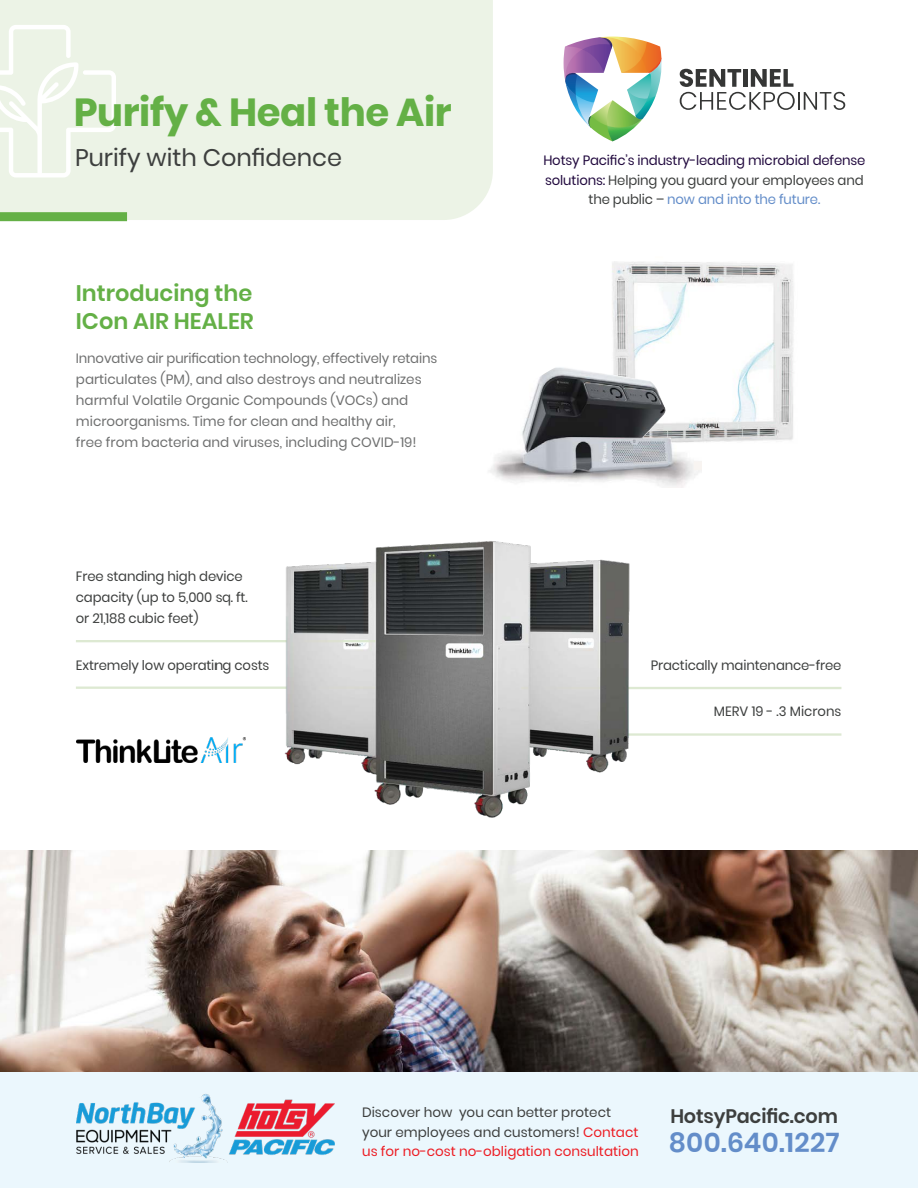
<style>
.page{position:relative;width:918px;height:1188px;background:#fff}
.page>*{position:absolute;margin:0;border:0;box-sizing:border-box;transform-origin:0 0}
.t1{font:700 39px "Poppins";letter-spacing:-.01em;color:#64b046}
.t2{font:24px "Poppins";color:#3d3f3e}
.t3{font:600 22.5px/28.5px "Poppins";color:#64b046}
.t4{font:600 19.5px "Poppins";letter-spacing:-.01em;color:#3d3f3e}
.t5{font:13.5px/19.5px "Poppins";color:#3d3f3e}
.t6{font:13.5px/21px "Poppins";color:#6f7070}
.t7{font:13.5px/19.5px "Poppins";letter-spacing:-.01em;color:#21093e;text-align:center}
.s1{color:#3d3f3e}
.s2{color:#638dc9}
.s3{color:#ed1d24}
</style>
<div class="page">
<div style="left:0;top:1071px;width:918px;height:117px;background:#ebf7fd"></div>
<img style="left:77px;top:1094px;width:258px;height:69px">
<svg style="left:563px;top:36px;width:99px;height:105px"></svg>
<svg style="left:680px;top:69px;width:165px;height:41px"></svg>
<hr style="left:76px;top:640px;width:320px;height:2px;background:#dde9d2">
<hr style="left:76px;top:687px;width:320px;height:2px;background:#dde9d2">
<hr style="left:521px;top:687px;width:320px;height:2px;background:#dde9d2">
<hr style="left:521px;top:733px;width:320px;height:3px;background:#dde9d2">
<img style="left:0;top:850px;width:918px;height:221px">
<div style="left:0;top:0;width:493px;height:220px;background:#ecf3e6"></div>
<svg style="left:0;top:25px;width:116px;height:153px"></svg>
<img style="left:612px;top:261px;width:182px;height:181px">
<img style="left:217px;top:541px;width:484px;height:320px">
<svg style="left:612px;top:365px;width:99px;height:77px"></svg>
<img style="left:489px;top:367px;width:213px;height:121px">
<div style="left:0;top:212px;width:127px;height:9px;background:#64b046"></div>
<img style="left:77px;top:737px;width:168px;height:26px">
<h1 class="t1" style="left:74px;top:90px;width:379px">Purify &amp; Heal the Air</h1>
<h2 class="t2" style="left:75px;top:143px;width:269px">Purify with Confidence</h2>
<h3 class="t3" style="left:76px;top:279px;width:179px">Introducing the<br>ICon AIR HEALER</h3>
<p class="t6" style="left:76px;top:348px;width:363px">Innovative air purification technology, effectively retains particulates (PM), and also destroys and neutralizes harmful Volatile Organic Compounds (VOCs) and microorganisms. Time for clean and healthy air,<br>free from bacteria and viruses, including COVID-19!</p>
<p class="t7" style="left:543px;top:151px;width:324px">Hotsy Pacific’s industry-leading microbial defense solutions: <span class="s1">Helping you guard your employees and the public –</span> <span class="s2">now and into the future.</span></p>
<p class="t5" style="left:76px;top:566px;width:173px;line-height:21px">Free standing high device capacity (up to 5,000 sq. ft. or 21,188 cubic feet)</p>
<p class="t5" style="left:76px;top:655px;width:195px">Extremely low operating costs</p>
<p class="t5" style="left:651px;top:655px;width:192px">Practically maintenance-free</p>
<p class="t5" style="left:714px;top:702px;width:129px">MERV 19 - .3 Microns</p>
<p class="t5" style="left:362px;top:1103px;width:479px">Discover how you can better protect<br>your employees and customers! <span class="s3">Contact<br>us for no-cost no-obligation consultation</span> <sup>800.640.1227</sup></p>
<h3 class="t4" style="left:670px;top:1105px;width:169px">HotsyPacific.com</h3>
</div>
